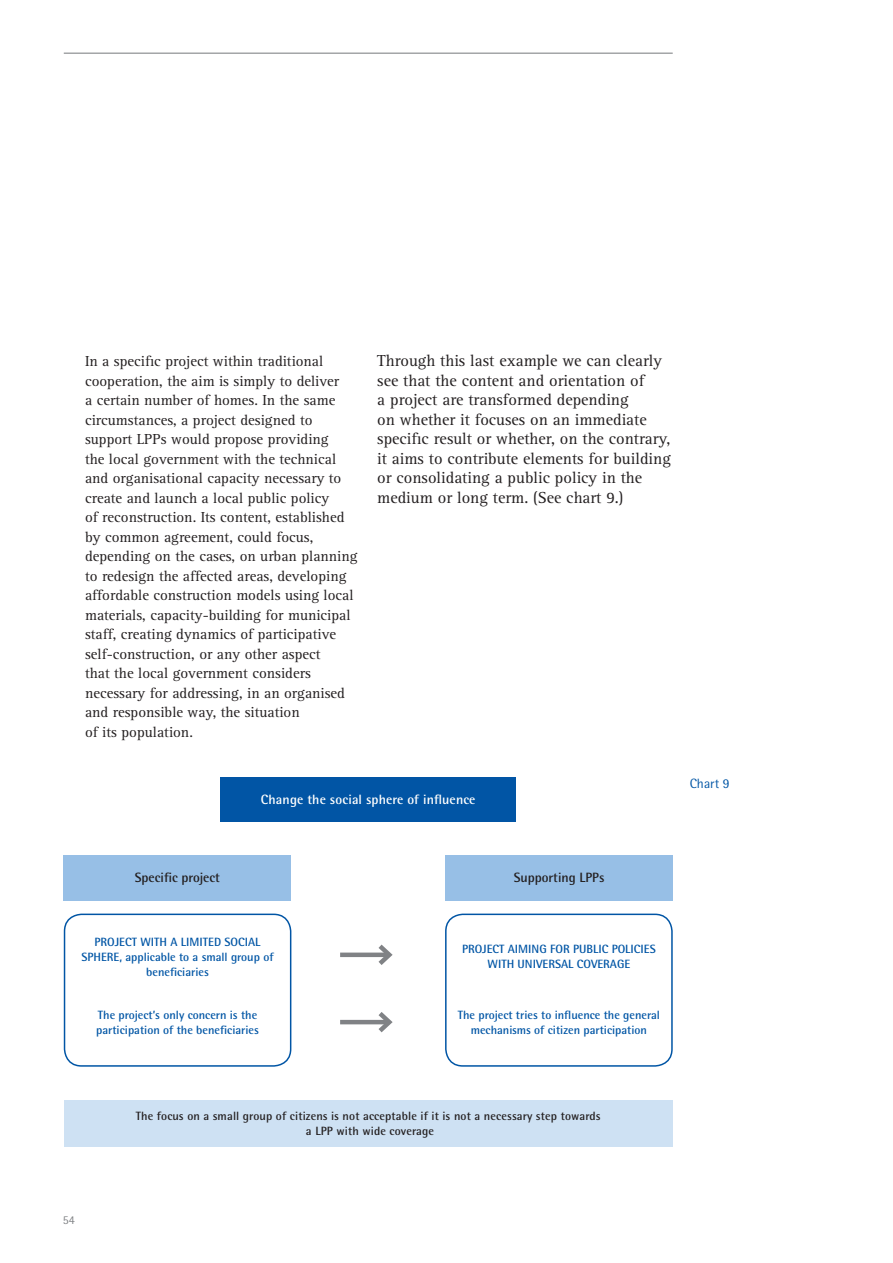
<style>
.page{position:relative;width:893px;height:1263px;background:#fff}
.page>*{position:absolute;margin:0;border:0;box-sizing:border-box;transform-origin:0 0}
.R_text_general{font:16.5px/19.5px "Rotis Serif";color:#231f20}
.cita{font:15px/19.5px "Rotis Serif";color:#231f20}
.R_taula_celdilla_8{font:700 13.5px "Rotis Semi Sans";letter-spacing:.01em;color:#fff}
.R_taula_celdilla_8-2{font:700 13.5px "Rotis Semi Sans";color:#231f20}
.R__taula_titol_BLAU{font:13.5px "Rotis Semi Sans";color:#0155a5}
.R_taula_Total65{font:700 12px/15px "Rotis Semi Sans";color:#0155a5;text-align:center}
.R_taula_celdilla_8-3{font:700 12px/15px "Rotis Semi Sans";letter-spacing:.01em;color:#231f20;text-align:center}
.t1{font:12px "Rotis Semi Sans";color:#808285}
</style>
<div class="page">
<hr style="left:64px;top:53px;width:609px;height:1px;background:#76787b">
<div style="left:220px;top:777px;width:296px;height:45px;background:#0155a5"></div>
<div style="left:64px;top:1100px;width:609px;height:46px;background:#cee1f3"></div>
<div style="left:340px;top:952px;width:49px;height:5px;background:#808285"></div>
<svg style="left:374px;top:944px;width:19px;height:21px"></svg>
<hr style="left:340px;top:1020px;width:49px;height:4px;background:#808285">
<svg style="left:374px;top:1012px;width:19px;height:21px"></svg>
<div style="left:64px;top:855px;width:227px;height:45px;background:#97bfe6"></div>
<div style="left:64px;top:913px;width:227px;height:154px;border:2px solid #0155a5;border-radius:17px"></div>
<div style="left:446px;top:855px;width:227px;height:45px;background:#97bfe6"></div>
<div style="left:445px;top:913px;width:228px;height:154px;border:2px solid #0155a5;border-radius:17px"></div>
<p class="cita" style="left:85px;top:352px;width:274px">In a specific project within traditional cooperation, the aim is simply to deliver<br>a certain number of homes. In the same circumstances, a project designed to support LPPs would propose providing<br>the local government with the technical and organisational capacity necessary to create and launch a local public policy<br>of reconstruction. Its content, established by common agreement, could focus, depending on the cases, on urban planning to redesign the affected areas, developing affordable construction models using local materials, capacity-building for municipal staff, creating dynamics of participative self-construction, or any other aspect<br>that the local government considers necessary for addressing, in an organised and responsible way, the situation<br>of its population.</p>
<p class="R_text_general" style="left:377px;top:351px;width:295px">Through this last example we can clearly see that the content and orientation of<br>a project are transformed depending<br>on whether it focuses on an immediate specific result or whether, on the contrary, it aims to contribute elements for building or consolidating a public policy in the medium or long term. (See chart 9.)</p>
<p class="R_taula_celdilla_8" style="left:261px;top:791px;width:216px">Change the social sphere of influence</p>
<p class="R__taula_titol_BLAU" style="left:690px;top:775px;width:41px">Chart 9</p>
<p class="R_taula_celdilla_8-2" style="left:135px;top:869px;width:87px">Specific project</p>
<p class="R_taula_Total65" style="left:82px;top:934px;width:193px">PROJECT WITH A LIMITED SOCIAL<br>SPHERE, applicable to a small group of beneficiaries</p>
<p class="R_taula_Total65" style="left:96px;top:1007px;width:164px;text-align:left">The project’s only concern is the participation of the beneficiaries</p>
<p class="R_taula_celdilla_8-2" style="left:514px;top:869px;width:92px">Supporting LPPs</p>
<p class="R_taula_Total65" style="left:462px;top:941px;width:195px">PROJECT AIMING FOR PUBLIC POLICIES<br>WITH UNIVERSAL COVERAGE</p>
<p class="R_taula_Total65" style="left:458px;top:1007px;width:204px">The project tries to influence the general mechanisms of citizen participation</p>
<p class="R_taula_celdilla_8-3" style="left:136px;top:1108px;width:467px">The focus on a small group of citizens is not acceptable if it is not a necessary step towards a LPP with wide coverage</p>
<p class="t1" style="left:63px;top:1213px;width:14px">54</p>
</div>
